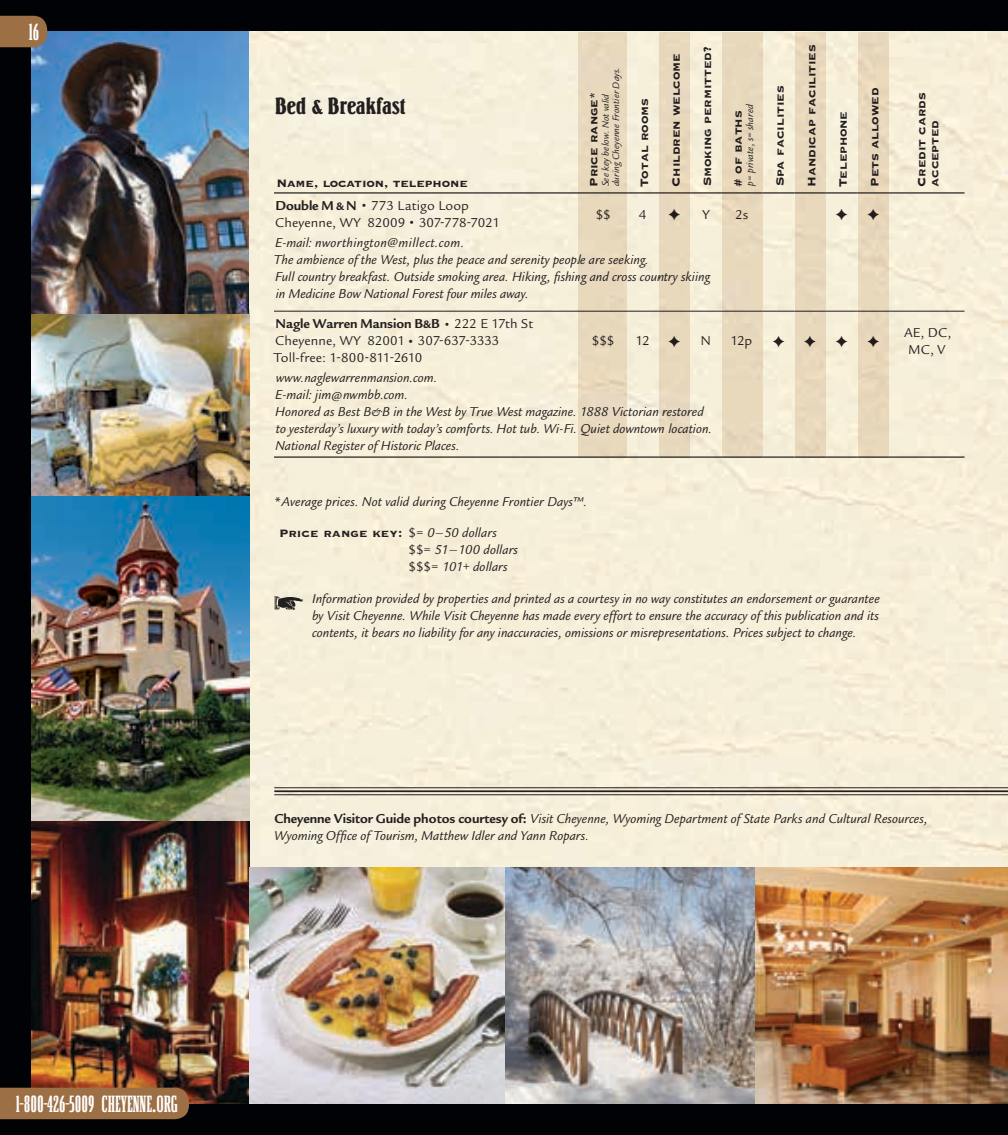
<style>
.page{position:relative;width:1008px;height:1135px;background:#fff}
.page>*{position:absolute;margin:0;border:0;box-sizing:border-box;transform-origin:0 0}
.t1{font:700 24.5px "Beton Com D";color:#fff}
.t2{font:24.5px "Springfield Ant D";letter-spacing:.01em;color:#231f20;scale:.95 1}
.t3{font:italic 14px/17px "Legacy San ITC";letter-spacing:.005em;color:#231f20}
.t4{font:14px/30.6px "Copperplate Thirty Three BC";letter-spacing:-.01em;color:#231f20}
.t5{font:14px/17px "Legacy San ITC";letter-spacing:.005em;color:#231f20}
.t6{font:italic 10.5px "Legacy San ITC";letter-spacing:.01em;color:#231f20}
.t7{font:italic 10.15px "Legacy San ITC";letter-spacing:.01em;color:#231f20}
.s1{font-size:21px}
.s2{font-size:10.15px}
.s3{font-weight:700}
.s4{font-weight:700;font-size:12.25px}
.s5{font-size:11.38px}
.s6{font-size:12.25px}
.s7{font-style:normal}
.s8{font-family:"Legacy San ITC"}
.s9{font-family:"Legacy San ITC";font-style:italic}
.s10{font-weight:700;font-style:normal}
</style>
<div class="page">
<div style="left:0;top:0;width:1008px;height:1134px;background:#000206"></div>
<div style="left:249px;top:32px;width:759px;height:834px;background:#f6f0da"></div>
<img style="left:32px;top:313px;width:217px;height:508px">
<img style="left:32px;top:32px;width:217px;height:281px">
<img style="left:32px;top:821px;width:217px;height:282px">
<img style="left:504px;top:866px;width:504px;height:237px">
<img style="left:249px;top:866px;width:255px;height:237px">
<hr style="left:274px;top:310px;width:305px;height:1px;background:#231f20">
<hr style="left:627px;top:310px;width:32px;height:1px;background:#231f20">
<hr style="left:690px;top:310px;width:32px;height:1px;background:#231f20">
<hr style="left:763px;top:310px;width:32px;height:1px;background:#231f20">
<hr style="left:826px;top:310px;width:31px;height:1px;background:#231f20">
<hr style="left:857px;top:310px;width:32px;height:1px;background:#231f20">
<hr style="left:889px;top:310px;width:76px;height:1px;background:#231f20">
<hr style="left:274px;top:456px;width:305px;height:1px;background:#231f20">
<hr style="left:627px;top:456px;width:32px;height:1px;background:#231f20">
<hr style="left:690px;top:456px;width:32px;height:1px;background:#231f20">
<hr style="left:763px;top:456px;width:32px;height:1px;background:#231f20">
<hr style="left:826px;top:456px;width:31px;height:1px;background:#231f20">
<hr style="left:857px;top:456px;width:32px;height:1px;background:#231f20">
<hr style="left:889px;top:456px;width:76px;height:1px;background:#231f20">
<hr style="left:274px;top:192px;width:305px;height:1px;background:#231f20">
<hr style="left:627px;top:192px;width:32px;height:1px;background:#231f20">
<hr style="left:690px;top:192px;width:32px;height:1px;background:#231f20">
<hr style="left:763px;top:192px;width:32px;height:1px;background:#231f20">
<hr style="left:826px;top:192px;width:31px;height:1px;background:#231f20">
<hr style="left:857px;top:192px;width:32px;height:1px;background:#231f20">
<hr style="left:889px;top:192px;width:76px;height:1px;background:#231f20">
<svg style="left:274px;top:596px;width:29px;height:14px"></svg>
<div style="left:579px;top:32px;width:48px;height:425px;background:#e8d9bd"></div>
<div style="left:659px;top:32px;width:31px;height:425px;background:#e8d9bd"></div>
<div style="left:722px;top:32px;width:41px;height:425px;background:#e8d9bd"></div>
<div style="left:795px;top:32px;width:31px;height:425px;background:#e8d9bd"></div>
<div style="left:858px;top:32px;width:31px;height:425px;background:#e8d8bc"></div>
<hr style="left:274px;top:790px;width:734px;height:1px;background:#231f20">
<hr style="left:274px;top:794px;width:734px;height:1px;background:#231f20">
<hr style="left:274px;top:787px;width:734px;height:1px;background:#231f20">
<svg style="left:0;top:16px;width:47px;height:31px"></svg>
<div style="left:0;top:1087px;width:189px;height:31px;background:#9c6f44"></div>
<svg style="left:836px;top:209px;width:11px;height:11px"></svg>
<svg style="left:773px;top:335px;width:11px;height:12px"></svg>
<svg style="left:836px;top:335px;width:11px;height:12px"></svg>
<h1 class="t1" style="left:29px;top:19px;width:12px">16</h1>
<h1 class="t2" style="left:275px;top:93px;width:139px">Bed <span class="s1">&amp;</span> Breakfast</h1>
<p class="t4" style="left:277px;top:168px;width:193px">Name, location, telephone</p>
<p class="t7" style="left:611px;top:186px;width:121px;rotate:-90deg">during Cheyenne Frontier Days.</p>
<p class="t4" style="left:578px;top:187px;width:96px;rotate:-90deg">Price range*</p>
<p class="t6" style="left:600px;top:186px;width:94px;rotate:-90deg">See keybelow. <span class="s2">Not valid</span></p>
<p class="t4" style="left:629px;top:187px;width:90px;rotate:-90deg">Total rooms</p>
<p class="t4" style="left:661px;top:187px;width:135px;rotate:-90deg">Children welcome</p>
<p class="t4" style="left:692px;top:186px;width:142px;rotate:-90deg">Smoking permitted? # of baths</p>
<p class="t6" style="left:744px;top:186px;width:83px;rotate:-90deg">p= private, s= shared</p>
<p class="t4" style="left:765px;top:186px;width:102px;rotate:-90deg">Spa facilities</p>
<p class="t4" style="left:796px;top:187px;width:144px;rotate:-90deg">Handicap facilities</p>
<p class="t4" style="left:828px;top:187px;width:77px;rotate:-90deg">Telephone</p>
<p class="t4" style="left:860px;top:187px;width:100px;rotate:-90deg">Pets allowed</p>
<p class="t4" style="left:915px;top:187px;width:96px;line-height:13.1px;rotate:-90deg">Credit cards accepted</p>
<p class="t5" style="left:275px;top:197px;width:226px"><span class="s3">Double M</span> <span class="s4">&amp;</span> <span class="s3">N</span> <span class="s5">•</span> 773 Latigo Loop<br>Cheyenne, WY 82009 <span class="s5">•</span> 307-778-7021</p>
<p class="t5" style="left:596px;top:206px;width:16px">$$</p>
<p class="t5" style="left:639px;top:206px;width:9px">4</p>
<p class="t5" style="left:703px;top:206px;width:8px">Y</p>
<p class="t5" style="left:735px;top:206px;width:15px">2s</p>
<p class="t3" style="left:274px;top:234px;width:438px">E-mail: nworthington@millect.com.<br>The ambience of the West, plus the peace and serenity people are seeking.<br>Full country breakfast. Outside smoking area. Hiking, fishing and cross country skiing in Medicine Bow National Forest four miles away.</p>
<p class="t5" style="left:274px;top:315px;width:261px"><span class="s3">Nagle Warren Mansion B</span><span class="s4">&amp;</span><span class="s3">B</span> <span class="s5">•</span> 222 E 17th St<br>Cheyenne, WY 82001 <span class="s5">•</span> 307-637-3333<br>Toll-free: 1-800-811-2610</p>
<p class="t5" style="left:592px;top:332px;width:24px">$$$</p>
<p class="t5" style="left:635px;top:332px;width:16px">12</p>
<p class="t5" style="left:701px;top:332px;width:12px">N</p>
<p class="t5" style="left:730px;top:332px;width:23px">12p</p>
<p class="t5" style="left:904px;top:324px;width:49px">AE, DC,<br>MC, V</p>
<p class="t3" style="left:275px;top:369px;width:438px">www.naglewarrenmansion.com.<br>E-mail: jim@nwmbb.com.<br>Honored as Best B<span class="s6">&amp;</span>B in the West by True West magazine. 1888 Victorian restored to yesterday’s luxury with today’s comforts. Hot tub. Wi-Fi. Quiet downtown location.<br>National Register of Historic Places.</p>
<p class="t3" style="left:274px;top:493px;width:315px"><span class="s7">*</span>Average prices. Not valid during Cheyenne Frontier Days™.</p>
<p class="t4" style="left:279px;top:518px;width:219px">Price range key: <span class="s8">$=</span> <span class="s9">0–50 dollars</span></p>
<p class="t3" style="left:409px;top:541px;width:111px"><span class="s7">$$=</span> 51–100 dollars <span class="s7">$$$=</span> 101+ dollars</p>
<p class="t3" style="left:312px;top:590px;width:569px;text-align:justify">Information provided by properties and printed as a courtesy in no way constitutes an endorsement or guarantee by Visit Cheyenne. While Visit Cheyenne has made every effort to ensure the accuracy of this publication and its contents, it bears no liability for any inaccuracies, omissions or misrepresentations. Prices subject to change.</p>
<p class="t3" style="left:274px;top:809px;width:655px"><span class="s10">Cheyenne Visitor Guide photos courtesy of:</span> Visit Cheyenne, Wyoming Department of State Parks and Cultural Resources,<br>Wyoming Office of Tourism, Matthew Idler and Yann Ropars.</p>
<h1 class="t1" style="left:16px;top:1090px;width:164px">1-800-426-5009 CHEYENNE.ORG</h1>
</div>
